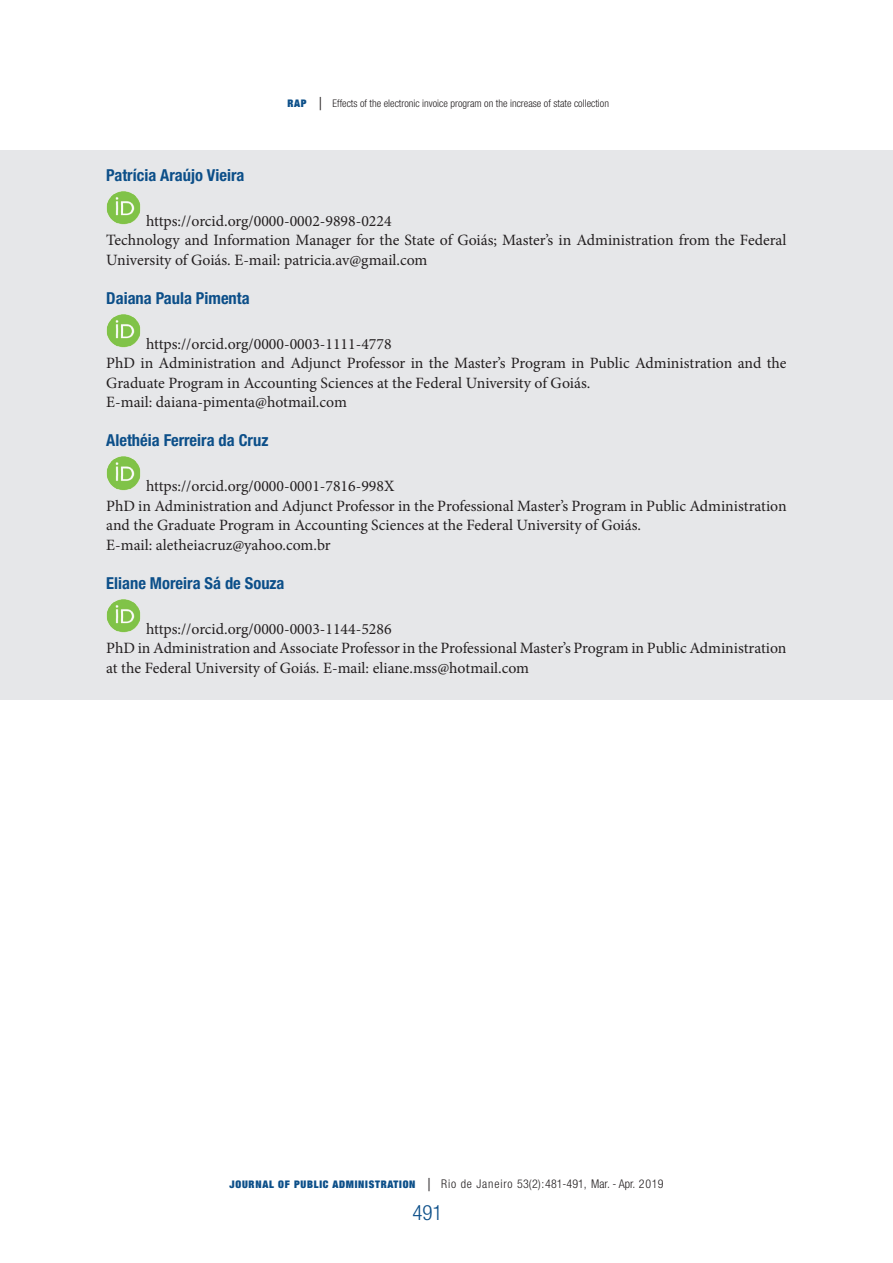
<style>
.page{position:relative;width:893px;height:1263px;background:#fff}
.page>*{position:absolute;margin:0;border:0;box-sizing:border-box;transform-origin:0 0}
.t1{font:300 condensed 21px "Helvetica Neue LT Std";color:#0c4f89}
.autores_final_1{font:700 condensed 16.5px "Helvetica Neue LT Std";color:#0c4f89}
.autores_final_1-2{font:15.75px/19.5px "Minion Pro";color:#231f20}
.t2{font:300 condensed 12px "Helvetica Neue LT Std";letter-spacing:.07em;color:#231f20}
.t3{font:300 condensed 10.5px "Helvetica Neue LT Std";color:#231f20}
.s1{font-family:"Helvetica Neue";font-weight:900;font-stretch:expanded;color:#0c4f89}
.s2{font-size:18px}
.s3{font-family:"Helvetica Neue";font-weight:900;font-stretch:expanded;font-size:10.5px;color:#0c4f89}
</style>
<div class="page">
<div style="left:0;top:150px;width:893px;height:549px;background:#e6e7e9"></div>
<img style="left:106px;top:191px;width:35px;height:34px">
<img style="left:106px;top:314px;width:35px;height:34px">
<img style="left:106px;top:456px;width:35px;height:35px">
<img style="left:106px;top:599px;width:35px;height:34px">
<p class="t3" style="left:287px;top:98px;width:323px"><span class="s1">RAP</span> <span class="s2">|</span> Effects of the electronic invoice program on the increase of state collection</p>
<p class="autores_final_1" style="left:106px;top:165px;width:140px">Patrícia Araújo Vieira</p>
<p class="autores_final_1-2" style="left:146px;top:211px;width:247px">https://orcid.org/0000-0002-9898-0224</p>
<p class="autores_final_1-2" style="left:106px;top:231px;width:682px">Technology and Information Manager for the State of Goiás; Master’s in Administration from the Federal<br>University of Goiás. E-mail: patricia.av@gmail.com</p>
<p class="autores_final_1" style="left:106px;top:288px;width:145px">Daiana Paula Pimenta</p>
<p class="autores_final_1-2" style="left:146px;top:334px;width:247px">https://orcid.org/0000-0003-1111-4778</p>
<p class="autores_final_1-2" style="left:106px;top:354px;width:682px">PhD in Administration and Adjunct Professor in the Master’s Program in Public Administration and the<br>Graduate Program in Accounting Sciences at the Federal University of Goiás.</p>
<p class="autores_final_1-2" style="left:106px;top:393px;width:242px">E-mail: daiana-pimenta@hotmail.com</p>
<p class="autores_final_1" style="left:106px;top:431px;width:164px">Alethéia Ferreira da Cruz</p>
<p class="autores_final_1-2" style="left:146px;top:477px;width:250px">https://orcid.org/0000-0001-7816-998X</p>
<p class="autores_final_1-2" style="left:106px;top:496px;width:682px">PhD in Administration and Adjunct Professor in the Professional Master’s Program in Public Administration and the Graduate Program in Accounting Sciences at the Federal University of Goiás.</p>
<p class="autores_final_1-2" style="left:106px;top:535px;width:226px">E-mail: aletheiacruz@yahoo.com.br</p>
<p class="autores_final_1" style="left:106px;top:573px;width:180px">Eliane Moreira Sá de Souza</p>
<p class="autores_final_1-2" style="left:146px;top:619px;width:247px">https://orcid.org/0000-0003-1144-5286</p>
<p class="autores_final_1-2" style="left:106px;top:639px;width:682px">PhD in Administration and Associate Professor in the Professional Master’s Program in Public Administration at the Federal University of Goiás. E-mail: eliane.mss@hotmail.com</p>
<p class="t2" style="left:229px;top:1176px;width:435px"><span class="s3">JOURNAL OF PUBLIC ADMINISTRATION</span> <span class="s2">|</span> Rio de Janeiro 53(2):481-491, Mar. - Apr. 2019</p>
<h1 class="t1" style="left:412px;top:1200px;width:32px">491</h1>
</div>
